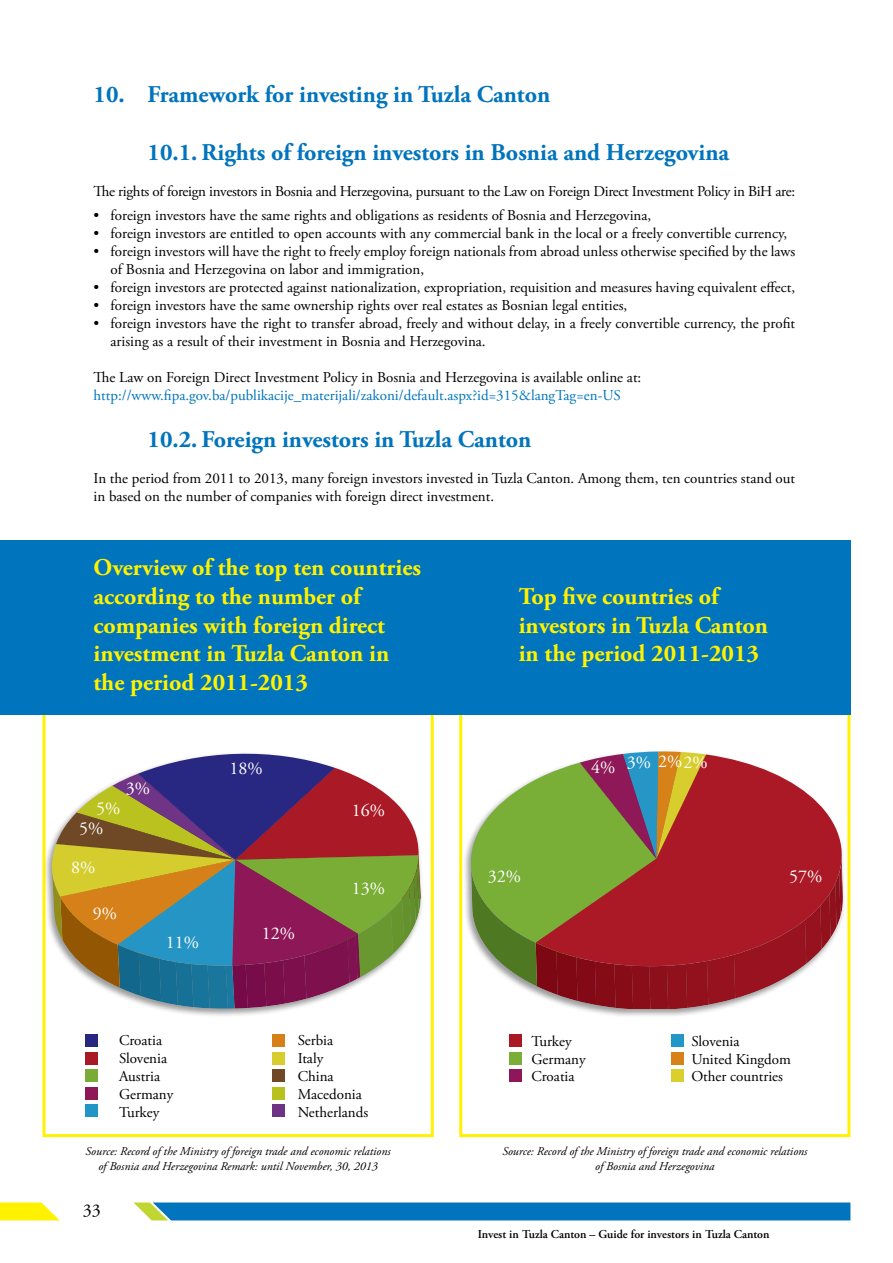
<style>
.page{position:relative;width:893px;height:1263px;background:#fff}
.page>*{position:absolute;margin:0;border:0;box-sizing:border-box;transform-origin:0 0}
.t1{font:700 24px/28.8px "Adobe Garamond Pro";color:#fff200}
.t2{font:700 24px "Adobe Garamond Pro";color:#0074bc}
.t3{font:18px "Adobe Garamond Pro";color:#fff}
.t4{font:18px "Adobe Garamond Pro";color:#000}
.t5{font:15px/18px "Adobe Garamond Pro";color:#000}
.t6{font:15px "Adobe Garamond Pro";letter-spacing:-.02em;color:#000}
.t7{font:15px "Adobe Garamond Pro";color:#0074bc}
.t8{font:italic 12px/14.4px "Adobe Garamond Pro";color:#000;text-align:center}
.t9{font:600 12px "Adobe Garamond Pro";color:#000}
</style>
<div class="page">
<svg style="left:0;top:1202px;width:59px;height:18px"></svg>
<svg style="left:133px;top:1202px;width:717px;height:18px;background:#0f7cbb"></svg>
<div style="left:459px;top:612px;width:391px;height:525px;border:3px solid #fff200"></div>
<div style="left:43px;top:612px;width:391px;height:525px;border:3px solid #fff200"></div>
<div style="left:0;top:540px;width:850px;height:174px;background:#0074bc"></div>
<div style="left:44px;top:752px;width:380px;height:266px;background:#000;opacity:.4"></div>
<svg style="left:52px;top:754px;width:369px;height:255px"></svg>
<div style="left:463px;top:750px;width:382px;height:267px;background:#000;opacity:.4"></div>
<svg style="left:471px;top:751px;width:372px;height:257px"></svg>
<svg style="left:536px;top:754px;width:307px;height:223px;background:#a25040"></svg>
<div style="left:509px;top:1034px;width:13px;height:13px;background:#aa1826"></div>
<div style="left:509px;top:1052px;width:13px;height:12px;background:#7aae37"></div>
<div style="left:509px;top:1069px;width:13px;height:13px;background:#8e1759"></div>
<div style="left:671px;top:1034px;width:12px;height:13px;background:#2197c7"></div>
<div style="left:671px;top:1052px;width:12px;height:12px;background:#d78119"></div>
<div style="left:671px;top:1069px;width:12px;height:13px;background:#d9d02d"></div>
<div style="left:85px;top:1034px;width:13px;height:13px;background:#282780"></div>
<div style="left:272px;top:1034px;width:13px;height:13px;background:#d58019"></div>
<div style="left:85px;top:1052px;width:13px;height:12px;background:#aa1826"></div>
<div style="left:272px;top:1052px;width:13px;height:12px;background:#d7ce2d"></div>
<div style="left:85px;top:1069px;width:13px;height:13px;background:#79ac37"></div>
<div style="left:272px;top:1069px;width:13px;height:13px;background:#6f4825"></div>
<div style="left:85px;top:1087px;width:13px;height:13px;background:#8e1758"></div>
<div style="left:272px;top:1087px;width:13px;height:13px;background:#b8c21d"></div>
<div style="left:85px;top:1104px;width:13px;height:13px;background:#2196c6"></div>
<div style="left:272px;top:1104px;width:13px;height:13px;background:#6f3385"></div>
<h1 class="t2" style="left:94px;top:81px;width:458px">10. Framework for investing in Tuzla Canton</h1>
<h1 class="t2" style="left:148px;top:138px;width:583px">10.1. Rights of foreign investors in Bosnia and Herzegovina</h1>
<p class="t6" style="left:94px;top:182px;width:703px">The rights of foreign investors in Bosnia and Herzegovina, pursuant to the Law on Foreign Direct Investment Policy in BiH are:</p>
<p class="t5" style="left:94px;top:207px;width:559px">• foreign investors have the same rights and obligations as residents of Bosnia and Herzegovina,</p>
<p class="t5" style="left:94px;top:225px;width:695px">• foreign investors are entitled to open accounts with any commercial bank in the local or a freely convertible currency,</p>
<p class="t5" style="left:111px;top:243px;width:686px;text-indent:-17px">• foreign investors will have the right to freely employ foreign nationals from abroad unless otherwise specified by the laws of Bosnia and Herzegovina on labor and immigration,</p>
<p class="t5" style="left:94px;top:279px;width:703px">• foreign investors are protected against nationalization, expropriation, requisition and measures having equivalent effect,</p>
<p class="t5" style="left:94px;top:297px;width:535px">• foreign investors have the same ownership rights over real estates as Bosnian legal entities,</p>
<p class="t5" style="left:111px;top:315px;width:686px;text-indent:-17px">• foreign investors have the right to transfer abroad, freely and without delay, in a freely convertible currency, the profit arising as a result of their investment in Bosnia and Herzegovina.</p>
<p class="t5" style="left:94px;top:369px;width:549px">The Law on Foreign Direct Investment Policy in Bosnia and Herzegovina is available online at:</p>
<p class="t7" style="left:94px;top:386px;width:529px">http://www.fipa.gov.ba/publikacije_materijali/zakoni/default.aspx?id=315&amp;langTag=en-US</p>
<h1 class="t2" style="left:148px;top:425px;width:385px">10.2. Foreign investors in Tuzla Canton</h1>
<p class="t5" style="left:94px;top:470px;width:703px">In the period from 2011 to 2013, many foreign investors invested in Tuzla Canton. Among them, ten countries stand out in based on the number of companies with foreign direct investment.</p>
<h1 class="t1" style="left:94px;top:553px;width:329px">Overview of the top ten countries according to the number of companies with foreign direct investment in Tuzla Canton in the period 2011-2013</h1>
<p class="t3" style="left:126px;top:777px;width:26px">3%</p>
<p class="t3" style="left:96px;top:797px;width:26px">5%</p>
<p class="t3" style="left:79px;top:818px;width:26px">5%</p>
<p class="t3" style="left:71px;top:857px;width:26px">8%</p>
<p class="t3" style="left:93px;top:903px;width:26px">9%</p>
<p class="t3" style="left:166px;top:931px;width:35px">11%</p>
<p class="t3" style="left:230px;top:758px;width:35px">18%</p>
<p class="t3" style="left:262px;top:923px;width:35px">12%</p>
<p class="t3" style="left:352px;top:799px;width:35px">16%</p>
<p class="t3" style="left:352px;top:878px;width:35px">13%</p>
<p class="t5" style="left:119px;top:1032px;width:56px">Croatia<br>Slovenia<br>Austria<br>Germany<br>Turkey</p>
<p class="t5" style="left:298px;top:1032px;width:72px">Serbia<br>Italy<br>China<br>Macedonia<br>Netherlands</p>
<h1 class="t1" style="left:519px;top:582px;width:251px">Top five countries of investors in Tuzla Canton in the period 2011-2013</h1>
<p class="t3" style="left:591px;top:751px;width:118px">4% 3% 2%2%</p>
<p class="t3" style="left:488px;top:865px;width:35px">32%</p>
<p class="t3" style="left:789px;top:865px;width:35px">57%</p>
<p class="t5" style="left:531px;top:1033px;width:42px">Turkey</p>
<p class="t5" style="left:531px;top:1050px;width:56px">Germany</p>
<p class="t5" style="left:531px;top:1068px;width:45px">Croatia</p>
<p class="t5" style="left:691px;top:1033px;width:50px">Slovenia</p>
<p class="t5" style="left:691px;top:1050px;width:101px;line-height:17.5px">United Kingdom<br>Other countries</p>
<p class="t8" style="left:86px;top:1144px;width:306px">Source: Record of the Ministry of foreign trade and economic relations of Bosnia and Herzegovina Remark: until November, 30, 2013</p>
<p class="t8" style="left:502px;top:1144px;width:306px">Source: Record of the Ministry of foreign trade and economic relations of Bosnia and Herzegovina</p>
<p class="t4" style="left:83px;top:1199px;width:19px">33</p>
<p class="t9" style="left:478px;top:1227px;width:293px">Invest in Tuzla Canton – Guide for investors in Tuzla Canton</p>
</div>
